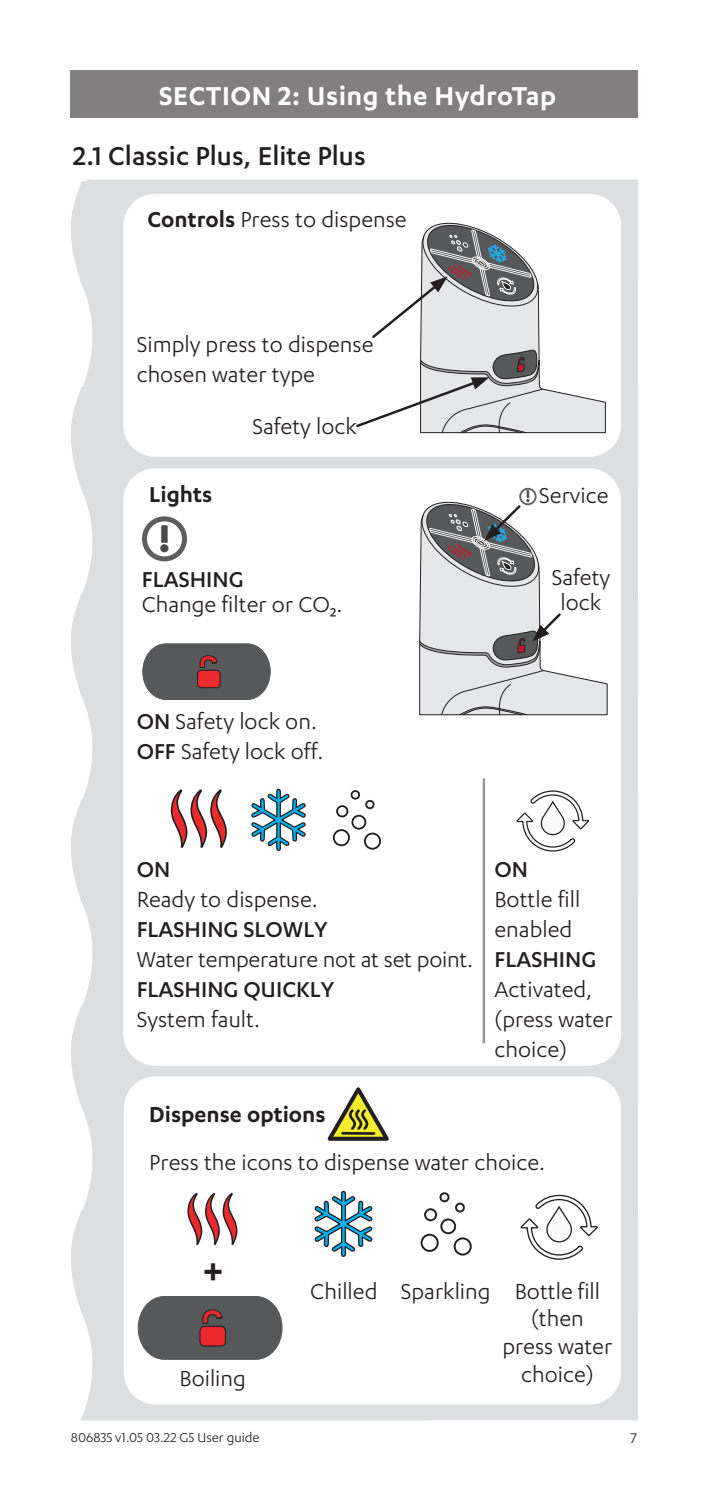
<style>
.page{position:relative;width:709px;height:1489px;background:#fff}
.page>*{position:absolute;margin:0;border:0;box-sizing:border-box;transform-origin:0 0}
.t1{font:600 45px "Karbon";color:#231f20}
.tc2{font:700 45px "Karbon";color:#494a4b}
.t2{font:40.25px "Arial Rounded MT Bold";color:#231f20}
._12pt_white_centred{font:600 30px "Karbon";letter-spacing:.015em;color:#fff}
.subhead2{font:500 30px "Karbon";color:#231f20}
._10pt_centred{font:25px/30px "Karbon";color:#231f20}
.t3{font:500 25px/30px "Karbon";color:#231f20}
.t4{font:600 25px "Karbon";color:#231f20}
.tc2-2{font:600 20px "Karbon";color:#494a4b}
.t5{font:16.25px "Karbon";color:#231f20}
.t6{font:15px "Karbon";color:#231f20}
.s1{font-weight:600}
.s2{font-weight:500}
.s3{font-weight:400}
</style>
<div class="page">
<div style="left:621px;top:596px;width:17px;height:199px;background:#dddee0"></div>
<div style="left:621px;top:795px;width:17px;height:205px;background:#dddee0"></div>
<div style="left:431px;top:1000px;width:207px;height:205px;background:#dddee0"></div>
<div style="left:431px;top:1205px;width:207px;height:215px;background:#dddee0"></div>
<div style="left:431px;top:391px;width:207px;height:205px;background:#dddee0"></div>
<div style="left:431px;top:179px;width:207px;height:212px;background:#dddee0"></div>
<svg style="left:71px;top:598px;width:52px;height:199px;fill:#dddee0"></svg>
<svg style="left:71px;top:797px;width:52px;height:205px;fill:#dddee0"></svg>
<svg style="left:71px;top:1002px;width:360px;height:205px;fill:#dddee0"></svg>
<svg style="left:71px;top:1207px;width:360px;height:214px;fill:#dddee0"></svg>
<svg style="left:71px;top:393px;width:360px;height:205px;fill:#dddee0"></svg>
<svg style="left:71px;top:179px;width:360px;height:214px;fill:#dddee0"></svg>
<div style="left:124px;top:1076px;width:497px;height:328px;background:#fff;border-radius:32px"></div>
<div style="left:123px;top:468px;width:498px;height:597px;background:#fff;border-radius:32px"></div>
<div style="left:71px;top:71px;width:567px;height:47px;background:#827f80"></div>
<div style="left:123px;top:194px;width:498px;height:263px;background:#fff;border-radius:32px"></div>
<svg style="left:187px;top:1192px;width:51px;height:53px"></svg>
<svg style="left:137px;top:1296px;width:145px;height:64px;background:#6c6264"></svg>
<svg style="left:314px;top:1190px;width:59px;height:67px"></svg>
<svg style="left:520px;top:1194px;width:78px;height:66px"></svg>
<svg style="left:356px;top:222px;width:250px;height:212px"></svg>
<svg style="left:419px;top:496px;width:189px;height:220px"></svg>
<svg style="left:170px;top:789px;width:57px;height:59px"></svg>
<svg style="left:251px;top:788px;width:55px;height:63px"></svg>
<svg style="left:142px;top:643px;width:129px;height:57px;background:#6d6364"></svg>
<div style="left:351px;top:814px;width:15px;height:15px;background:#fff;border:2px solid #231f20;border-radius:50%"></div>
<div style="left:364px;top:832px;width:17px;height:17px;background:#fff;border:2px solid #231f20;border-radius:50%"></div>
<div style="left:333px;top:829px;width:17px;height:17px;background:#fff;border:2px solid #231f20;border-radius:50%"></div>
<div style="left:336px;top:805px;width:12px;height:12px;background:#fff;border:2px solid #231f20;border-radius:50%"></div>
<div style="left:350px;top:790px;width:10px;height:9px;background:#fff;border:2px solid #231f20;border-radius:50%"></div>
<div style="left:365px;top:799px;width:9px;height:10px;background:#fff;border:2px solid #231f20;border-radius:50%"></div>
<svg style="left:516px;top:790px;width:73px;height:62px"></svg>
<div style="left:440px;top:1218px;width:16px;height:16px;background:#fff;border:2px solid #231f20;border-radius:50%"></div>
<svg style="left:453px;top:1237px;width:19px;height:18px"></svg>
<svg style="left:420px;top:1233px;width:19px;height:18px"></svg>
<div style="left:424px;top:1208px;width:13px;height:13px;background:#fff;border:2px solid #231f20;border-radius:50%"></div>
<div style="left:439px;top:1192px;width:10px;height:10px;background:#fff;border:2px solid #231f20;border-radius:50%"></div>
<div style="left:455px;top:1202px;width:10px;height:10px;background:#fff;border:2px solid #231f20;border-radius:50%"></div>
<svg style="left:327px;top:1087px;width:62px;height:54px"></svg>
<hr style="left:482px;top:778px;width:3px;height:265px;background:#97999c">
<div style="left:142px;top:516px;width:45px;height:45px;border:5px solid #5e5e61;border-radius:50%"></div>
<div style="left:519px;top:488px;width:17px;height:17px;border:2px solid #5e5e61;border-radius:50%"></div>
<p class="_12pt_white_centred" style="left:159px;top:79px;width:399px">SECTION 2: Using the HydroTap</p>
<p class="subhead2" style="left:73px;top:139px;width:294px">2.1 Classic Plus, Elite Plus</p>
<p class="_10pt_centred" style="left:147px;top:204px;width:261px"><span class="s1">Controls</span> Press to dispense</p>
<p class="_10pt_centred" style="left:137px;top:328px;width:238px">Simply press to dispense</p>
<p class="_10pt_centred" style="left:137px;top:358px;width:180px">chosen water type</p>
<p class="_10pt_centred" style="left:252px;top:410px;width:106px">Safety lock</p>
<p class="t4" style="left:149px;top:480px;width:64px">Lights</p>
<p class="tc2" style="left:159px;top:512px;width:13px">!</p>
<p class="_10pt_centred" style="left:142px;top:566px;width:202px;line-height:25px"><span class="s2">FLASHING<br></span>Change filter or CO2.</p>
<p class="_10pt_centred" style="left:137px;top:705px;width:182px"><span class="s2">ON</span> Safety lock on.</p>
<p class="_10pt_centred" style="left:137px;top:735px;width:188px"><span class="s2">OFF</span> Safety lock off.</p>
<p class="tc2-2" style="left:525px;top:485px;width:7px">!</p>
<p class="_10pt_centred" style="left:539px;top:480px;width:71px">Service</p>
<p class="_10pt_centred" style="left:551px;top:564px;width:60px;line-height:25px;text-align:center">Safety lock</p>
<p class="_10pt_centred" style="left:137px;top:853px;width:183px"><span class="s2">ON<br></span>Ready to dispense.</p>
<p class="_10pt_centred" style="left:137px;top:913px;width:338px"><span class="s2">FLASHING SLOWLY<br></span>Water temperature not at set point.</p>
<p class="t3" style="left:137px;top:973px;width:199px">FLASHING QUICKLY<br><span class="s3">System fault.</span></p>
<p class="_10pt_centred" style="left:494px;top:853px;width:87px"><span class="s2">ON<br></span>Bottle fill enabled</p>
<p class="_10pt_centred" style="left:494px;top:943px;width:120px"><span class="s2">FLASHING<br></span>Activated, (press water</p>
<p class="_10pt_centred" style="left:494px;top:1033px;width:74px">choice)</p>
<p class="t2" style="left:276px;top:1095px;width:15px">!</p>
<p class="t4" style="left:149px;top:1099px;width:178px">Dispense options</p>
<p class="_10pt_centred" style="left:149px;top:1146px;width:397px">Press the icons to dispense water choice.</p>
<p class="t1" style="left:203px;top:1245px;width:22px">+</p>
<p class="_10pt_centred" style="left:180px;top:1362px;width:68px">Boiling</p>
<p class="_10pt_centred" style="left:310px;top:1275px;width:69px">Chilled</p>
<p class="_10pt_centred" style="left:401px;top:1275px;width:91px">Sparkling</p>
<p class="_10pt_centred" style="left:514px;top:1276px;width:87px;line-height:27.5px;text-align:center">Bottle fill (then</p>
<p class="_10pt_centred" style="left:502px;top:1330px;width:111px">press water</p>
<p class="_10pt_centred" style="left:521px;top:1357px;width:74px">choice)</p>
<p class="t6" style="left:71px;top:1429px;width:190px">806835 v1.05 03.22 G5 User guide</p>
<p class="t5" style="left:630px;top:1429px;width:8px">7</p>
</div>
